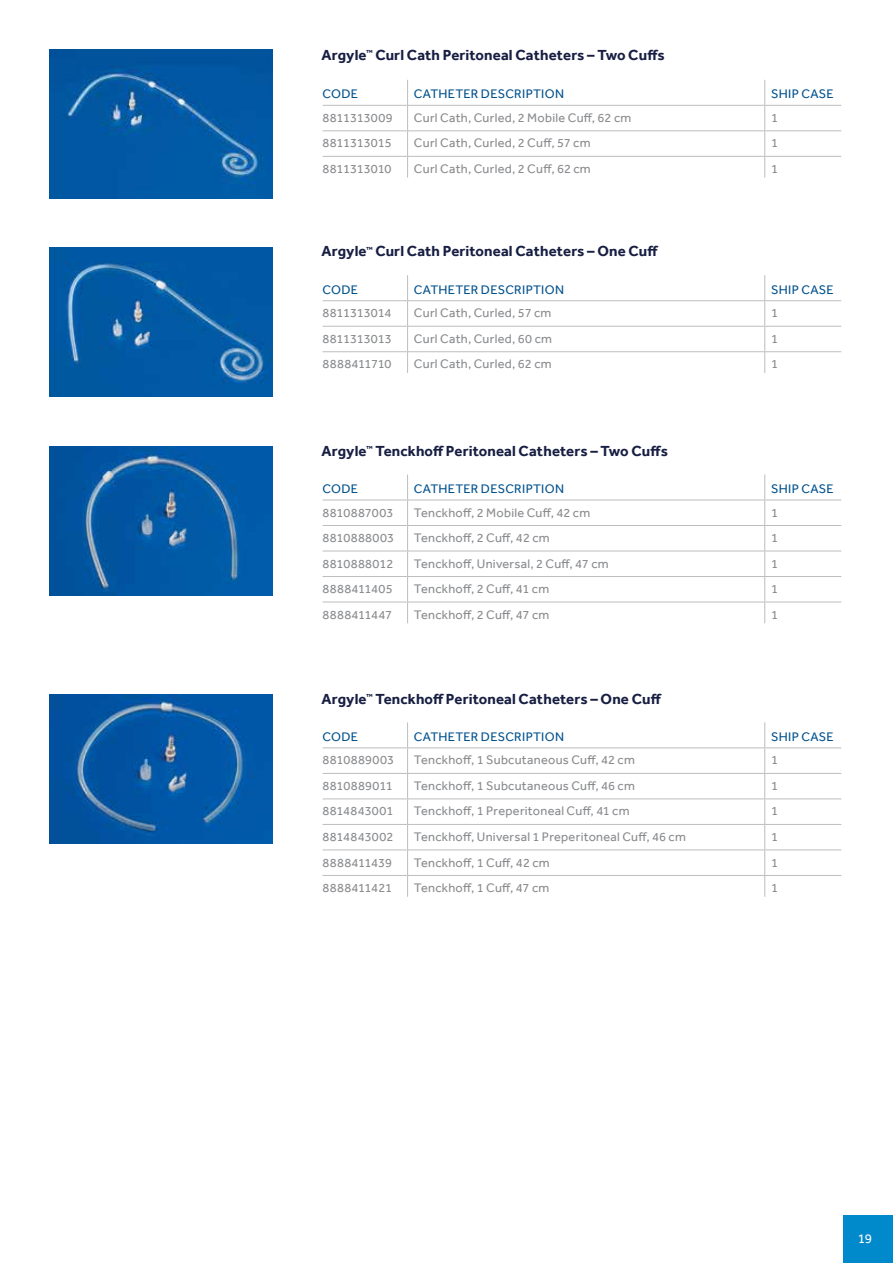
<style>
.page{position:relative;width:893px;height:1263px;background:#fff}
.page>*{position:absolute;margin:0;border:0;box-sizing:border-box;transform-origin:0 0}
.t1{font:700 15px "Effra";letter-spacing:.01em;color:#171e42}
.t2{font:13.5px "Effra";color:#fff}
.t3{font:12.75px "Effra";letter-spacing:.02em;color:#898b8e}
.t4{font:12.75px "Effra";letter-spacing:.025em;color:#01518d}
.t5{font:12.75px "Effra";letter-spacing:-.005em;color:#898b8e}
.t6{font:12.75px "Effra";letter-spacing:-.01em;color:#898b8e}
.t7{font:12.75px "Effra";color:#898b8e}
</style>
<div class="page">
<div style="left:843px;top:1215px;width:50px;height:48px;background:#0089cb"></div>
<img style="left:50px;top:50px;width:223px;height:148px">
<img style="left:50px;top:447px;width:223px;height:149px">
<img style="left:50px;top:247px;width:223px;height:149px">
<img style="left:50px;top:694px;width:223px;height:149px">
<svg style="left:407px;top:80px;width:1px;height:98px"></svg>
<svg style="left:764px;top:80px;width:1px;height:98px"></svg>
<hr style="left:323px;top:105px;width:85px;height:1px;background:#bbbdc0">
<hr style="left:408px;top:105px;width:357px;height:1px;background:#bbbdc0">
<hr style="left:765px;top:105px;width:76px;height:1px;background:#bbbdc0">
<hr style="left:323px;top:130px;width:85px;height:1px;background:#bbbdc0">
<hr style="left:408px;top:130px;width:357px;height:1px;background:#bbbdc0">
<hr style="left:765px;top:130px;width:76px;height:1px;background:#bbbdc0">
<hr style="left:323px;top:156px;width:85px;height:1px;background:#bbbdc0">
<hr style="left:408px;top:156px;width:357px;height:1px;background:#bbbdc0">
<hr style="left:765px;top:156px;width:76px;height:1px;background:#bbbdc0">
<svg style="left:407px;top:474px;width:1px;height:149px"></svg>
<svg style="left:764px;top:474px;width:1px;height:149px"></svg>
<hr style="left:323px;top:500px;width:85px;height:1px;background:#bbbdc0">
<hr style="left:408px;top:500px;width:357px;height:1px;background:#bbbdc0">
<hr style="left:765px;top:500px;width:76px;height:1px;background:#bbbdc0">
<hr style="left:323px;top:525px;width:85px;height:1px;background:#bbbdc0">
<hr style="left:408px;top:525px;width:357px;height:1px;background:#bbbdc0">
<hr style="left:765px;top:525px;width:76px;height:1px;background:#bbbdc0">
<hr style="left:323px;top:551px;width:85px;height:1px;background:#bbbdc0">
<hr style="left:408px;top:551px;width:357px;height:1px;background:#bbbdc0">
<hr style="left:765px;top:551px;width:76px;height:1px;background:#bbbdc0">
<hr style="left:323px;top:576px;width:85px;height:1px;background:#bbbdc0">
<hr style="left:408px;top:576px;width:357px;height:1px;background:#bbbdc0">
<hr style="left:765px;top:576px;width:76px;height:1px;background:#bbbdc0">
<hr style="left:323px;top:602px;width:85px;height:1px;background:#bbbdc0">
<hr style="left:408px;top:602px;width:357px;height:1px;background:#bbbdc0">
<hr style="left:765px;top:602px;width:76px;height:1px;background:#bbbdc0">
<svg style="left:407px;top:275px;width:1px;height:98px"></svg>
<svg style="left:764px;top:275px;width:1px;height:98px"></svg>
<hr style="left:323px;top:300px;width:85px;height:1px;background:#bbbdc0">
<hr style="left:408px;top:300px;width:357px;height:1px;background:#bbbdc0">
<hr style="left:765px;top:300px;width:76px;height:1px;background:#bbbdc0">
<hr style="left:323px;top:326px;width:85px;height:1px;background:#bbbdc0">
<hr style="left:408px;top:326px;width:357px;height:1px;background:#bbbdc0">
<hr style="left:765px;top:326px;width:76px;height:1px;background:#bbbdc0">
<hr style="left:323px;top:351px;width:85px;height:1px;background:#bbbdc0">
<hr style="left:408px;top:351px;width:357px;height:1px;background:#bbbdc0">
<hr style="left:765px;top:351px;width:76px;height:1px;background:#bbbdc0">
<svg style="left:407px;top:722px;width:1px;height:175px"></svg>
<svg style="left:764px;top:722px;width:1px;height:175px"></svg>
<hr style="left:323px;top:747px;width:85px;height:1px;background:#bbbdc0">
<hr style="left:408px;top:747px;width:357px;height:1px;background:#bbbdc0">
<hr style="left:765px;top:747px;width:76px;height:1px;background:#bbbdc0">
<hr style="left:323px;top:773px;width:85px;height:1px;background:#bbbdc0">
<hr style="left:408px;top:773px;width:357px;height:1px;background:#bbbdc0">
<hr style="left:765px;top:773px;width:76px;height:1px;background:#bbbdc0">
<hr style="left:323px;top:798px;width:85px;height:1px;background:#bbbdc0">
<hr style="left:408px;top:798px;width:357px;height:1px;background:#bbbdc0">
<hr style="left:765px;top:798px;width:76px;height:1px;background:#bbbdc0">
<hr style="left:323px;top:849px;width:85px;height:1px;background:#bbbdc0">
<hr style="left:408px;top:849px;width:357px;height:1px;background:#bbbdc0">
<hr style="left:765px;top:849px;width:76px;height:1px;background:#bbbdc0">
<hr style="left:323px;top:875px;width:85px;height:1px;background:#bbbdc0">
<hr style="left:408px;top:875px;width:357px;height:1px;background:#bbbdc0">
<hr style="left:765px;top:875px;width:76px;height:1px;background:#bbbdc0">
<hr style="left:323px;top:824px;width:85px;height:1px;background:#bbbdc0">
<hr style="left:408px;top:824px;width:357px;height:1px;background:#bbbdc0">
<hr style="left:765px;top:824px;width:76px;height:1px;background:#bbbdc0">
<p class="t1" style="left:321px;top:46px;width:345px">Argyle<sup>™</sup> Curl Cath Peritoneal Catheters – Two Cuffs</p>
<p class="t4" style="left:323px;top:87px;width:37px">CODE</p>
<p class="t4" style="left:414px;top:87px;width:152px">CATHETER DESCRIPTION</p>
<p class="t4" style="left:771px;top:87px;width:64px">SHIP CASE</p>
<p class="t3" style="left:323px;top:110px;width:72px">8811313009</p>
<p class="t3" style="left:414px;top:110px;width:219px">Curl Cath, Curled, 2 Mobile Cuff, 62 cm</p>
<p class="t3" style="left:771px;top:110px;width:8px">1</p>
<p class="t3" style="left:323px;top:136px;width:71px">8811313015</p>
<p class="t3" style="left:414px;top:136px;width:178px">Curl Cath, Curled, 2 Cuff, 57 cm</p>
<p class="t3" style="left:771px;top:136px;width:8px">1</p>
<p class="t5" style="left:323px;top:161px;width:70px">8811313010</p>
<p class="t3" style="left:414px;top:161px;width:178px">Curl Cath, Curled, 2 Cuff, 62 cm</p>
<p class="t3" style="left:771px;top:161px;width:8px">1</p>
<p class="t1" style="left:321px;top:242px;width:339px">Argyle<sup>™</sup> Curl Cath Peritoneal Catheters – One Cuff</p>
<p class="t4" style="left:323px;top:282px;width:37px">CODE</p>
<p class="t4" style="left:414px;top:282px;width:152px">CATHETER DESCRIPTION</p>
<p class="t4" style="left:771px;top:282px;width:64px">SHIP CASE</p>
<p class="t5" style="left:323px;top:306px;width:70px">8811313014</p>
<p class="t3" style="left:414px;top:306px;width:139px">Curl Cath, Curled, 57 cm</p>
<p class="t3" style="left:771px;top:306px;width:8px">1</p>
<p class="t3" style="left:323px;top:331px;width:71px">8811313013</p>
<p class="t3" style="left:414px;top:331px;width:140px">Curl Cath, Curled, 60 cm</p>
<p class="t3" style="left:771px;top:331px;width:8px">1</p>
<p class="t6" style="left:323px;top:357px;width:71px">8888411710</p>
<p class="t3" style="left:414px;top:357px;width:139px">Curl Cath, Curled, 62 cm</p>
<p class="t3" style="left:771px;top:357px;width:8px">1</p>
<p class="t1" style="left:321px;top:442px;width:348px">Argyle<sup>™</sup> Tenckhoff Peritoneal Catheters – Two Cuffs</p>
<p class="t4" style="left:323px;top:481px;width:37px">CODE</p>
<p class="t4" style="left:414px;top:481px;width:152px">CATHETER DESCRIPTION</p>
<p class="t4" style="left:771px;top:481px;width:64px">SHIP CASE</p>
<p class="t3" style="left:323px;top:505px;width:72px">8810887003</p>
<p class="t3" style="left:414px;top:505px;width:178px">Tenckhoff, 2 Mobile Cuff, 42 cm</p>
<p class="t3" style="left:771px;top:505px;width:8px">1</p>
<p class="t3" style="left:323px;top:530px;width:73px">8810888003</p>
<p class="t3" style="left:414px;top:530px;width:137px">Tenckhoff, 2 Cuff, 42 cm</p>
<p class="t3" style="left:771px;top:530px;width:8px">1</p>
<p class="t3" style="left:323px;top:556px;width:72px">8810888012</p>
<p class="t3" style="left:414px;top:556px;width:196px">Tenckhoff, Universal, 2 Cuff, 47 cm</p>
<p class="t3" style="left:771px;top:556px;width:8px">1</p>
<p class="t3" style="left:323px;top:581px;width:72px">8888411405</p>
<p class="t3" style="left:414px;top:581px;width:137px">Tenckhoff, 2 Cuff, 41 cm</p>
<p class="t3" style="left:771px;top:581px;width:8px">1</p>
<p class="t3" style="left:323px;top:607px;width:71px">8888411447</p>
<p class="t3" style="left:414px;top:607px;width:137px">Tenckhoff, 2 Cuff, 47 cm</p>
<p class="t3" style="left:771px;top:607px;width:8px">1</p>
<p class="t1" style="left:321px;top:689px;width:342px">Argyle<sup>™</sup> Tenckhoff Peritoneal Catheters – One Cuff</p>
<p class="t4" style="left:323px;top:729px;width:37px">CODE</p>
<p class="t4" style="left:414px;top:729px;width:152px">CATHETER DESCRIPTION</p>
<p class="t4" style="left:771px;top:729px;width:64px">SHIP CASE</p>
<p class="t3" style="left:323px;top:753px;width:73px">8810889003</p>
<p class="t3" style="left:414px;top:753px;width:222px">Tenckhoff, 1 Subcutaneous Cuff, 42 cm</p>
<p class="t3" style="left:771px;top:753px;width:8px">1</p>
<p class="t3" style="left:323px;top:778px;width:72px">8810889011</p>
<p class="t3" style="left:414px;top:778px;width:222px">Tenckhoff, 1 Subcutaneous Cuff, 46 cm</p>
<p class="t3" style="left:771px;top:778px;width:8px">1</p>
<p class="t3" style="left:323px;top:804px;width:72px">8814843001</p>
<p class="t3" style="left:414px;top:804px;width:217px">Tenckhoff, 1 Preperitoneal Cuff, 41 cm</p>
<p class="t3" style="left:771px;top:804px;width:8px">1</p>
<p class="t3" style="left:323px;top:829px;width:72px">8814843002</p>
<p class="t3" style="left:414px;top:829px;width:273px">Tenckhoff, Universal 1 Preperitoneal Cuff, 46 cm</p>
<p class="t3" style="left:771px;top:829px;width:8px">1</p>
<p class="t7" style="left:323px;top:855px;width:71px">8888411439</p>
<p class="t3" style="left:414px;top:855px;width:137px">Tenckhoff, 1 Cuff, 42 cm</p>
<p class="t3" style="left:771px;top:855px;width:8px">1</p>
<p class="t3" style="left:323px;top:880px;width:71px">8888411421</p>
<p class="t3" style="left:414px;top:880px;width:137px">Tenckhoff, 1 Cuff, 47 cm</p>
<p class="t3" style="left:771px;top:880px;width:8px">1</p>
<p class="t2" style="left:858px;top:1231px;width:16px">19</p>
</div>
